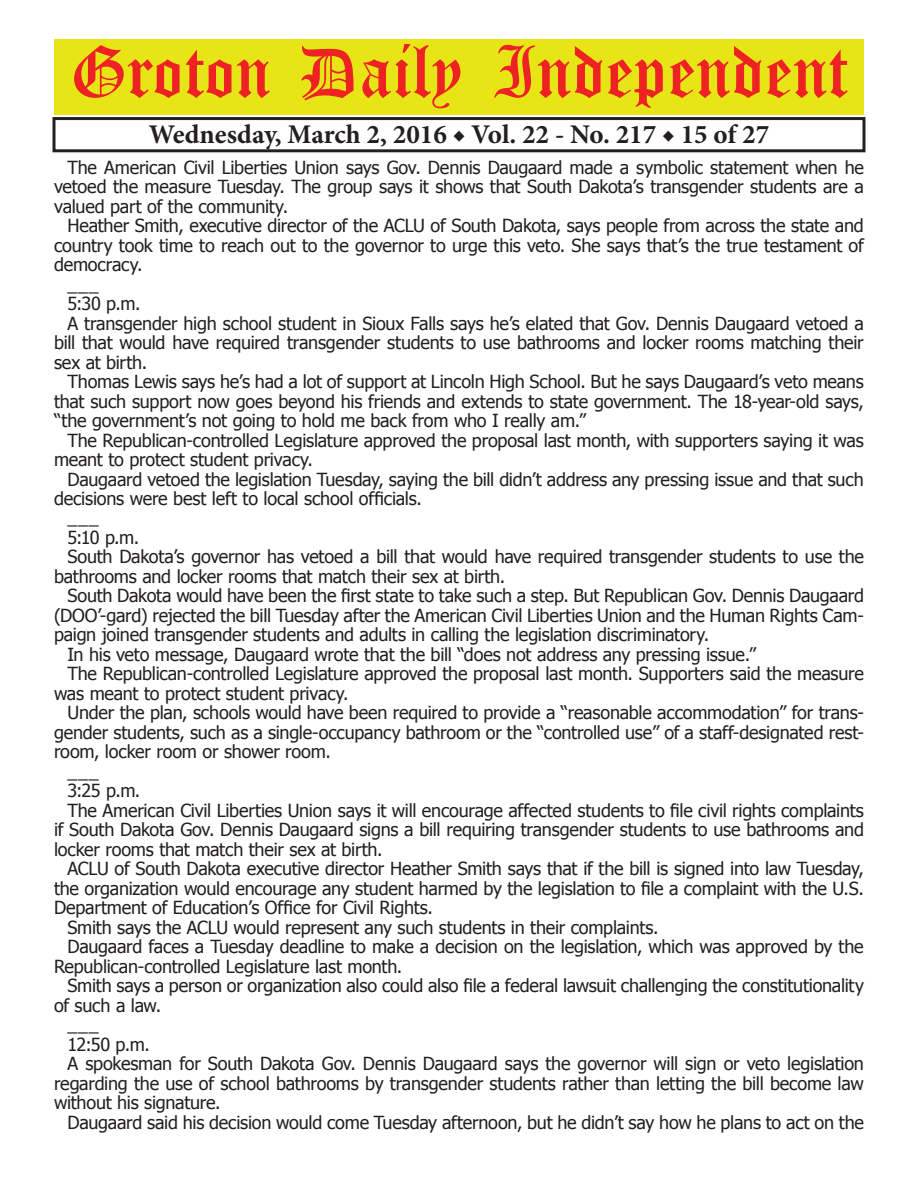
<style>
.page{position:relative;width:918px;height:1188px;background:#fff}
.page>*{position:absolute;margin:0;border:0;box-sizing:border-box;transform-origin:0 0}
.t1{font:54px "Old English Five";color:#ee2123}
.t2{font:700 27px "Minion Pro";color:#231f20}
.t3{font:18px/19.5px "Tahoma";letter-spacing:-.01em;color:#231f20;text-align:justify}
</style>
<div class="page">
<div style="left:52px;top:117px;width:814px;height:35px;border:3px solid #231f20"></div>
<div style="left:54px;top:40px;width:810px;height:75px;background:#e7e515"></div>
<h1 class="t1" style="left:70px;top:47px;width:779px">Groton Daily Independent</h1>
<h2 class="t2" style="left:149px;top:116px;width:622px">Wednesday, March 2, 2016 ◆ Vol. 22 - No. 217 ◆ 15 of 27</h2>
<p class="t3" style="left:54px;top:156px;width:811px;text-indent:14px">The American Civil Liberties Union says Gov. Dennis Daugaard made a symbolic statement when he vetoed the measure Tuesday. The group says it shows that South Dakota’s transgender students are a valued part of the community.</p>
<p class="t3" style="left:68px;top:215px;width:798px">Heather Smith, executive director of the ACLU of South Dakota, says people from across the state and</p>
<p class="t3" style="left:54px;top:234px;width:811px">country took time to reach out to the governor to urge this veto. She says that’s the true testament of</p>
<p class="t3" style="left:54px;top:254px;width:90px">democracy.</p>
<p class="t3" style="left:68px;top:273px;width:33px">___</p>
<p class="t3" style="left:68px;top:293px;width:75px">5:30 p.m.</p>
<p class="t3" style="left:68px;top:312px;width:798px">A transgender high school student in Sioux Falls says he’s elated that Gov. Dennis Daugaard vetoed a</p>
<p class="t3" style="left:54px;top:332px;width:811px">bill that would have required transgender students to use bathrooms and locker rooms matching their</p>
<p class="t3" style="left:54px;top:351px;width:95px">sex at birth.</p>
<p class="t3" style="left:68px;top:371px;width:798px">Thomas Lewis says he’s had a lot of support at Lincoln High School. But he says Daugaard’s veto means</p>
<p class="t3" style="left:54px;top:390px;width:812px">that such support now goes beyond his friends and extends to state government. The 18-year-old says,</p>
<p class="t3" style="left:54px;top:410px;width:534px">“the government’s not going to hold me back from who I really am.”</p>
<p class="t3" style="left:68px;top:429px;width:798px">The Republican-controlled Legislature approved the proposal last month, with supporters saying it was</p>
<p class="t3" style="left:54px;top:449px;width:261px">meant to protect student privacy.</p>
<p class="t3" style="left:68px;top:468px;width:798px">Daugaard vetoed the legislation Tuesday, saying the bill didn’t address any pressing issue and that such</p>
<p class="t3" style="left:54px;top:488px;width:370px">decisions were best left to local school officials.</p>
<p class="t3" style="left:68px;top:507px;width:33px">___</p>
<p class="t3" style="left:68px;top:527px;width:73px">5:10 p.m.</p>
<p class="t3" style="left:68px;top:546px;width:798px">South Dakota’s governor has vetoed a bill that would have required transgender students to use the</p>
<p class="t3" style="left:54px;top:566px;width:453px">bathrooms and locker rooms that match their sex at birth.</p>
<p class="t3" style="left:68px;top:585px;width:798px">South Dakota would have been the first state to take such a step. But Republican Gov. Dennis Daugaard</p>
<p class="t3" style="left:54px;top:605px;width:812px">(DOO’-gard) rejected the bill Tuesday after the American Civil Liberties Union and the Human Rights Cam-</p>
<p class="t3" style="left:54px;top:624px;width:657px">paign joined transgender students and adults in calling the legislation discriminatory.</p>
<p class="t3" style="left:68px;top:644px;width:690px">In his veto message, Daugaard wrote that the bill “does not address any pressing issue.”</p>
<p class="t3" style="left:68px;top:663px;width:798px">The Republican-controlled Legislature approved the proposal last month. Supporters said the measure</p>
<p class="t3" style="left:54px;top:683px;width:296px">was meant to protect student privacy.</p>
<p class="t3" style="left:68px;top:702px;width:798px">Under the plan, schools would have been required to provide a “reasonable accommodation” for trans-</p>
<p class="t3" style="left:54px;top:722px;width:812px">gender students, such as a single-occupancy bathroom or the “controlled use” of a staff-designated rest-</p>
<p class="t3" style="left:54px;top:741px;width:278px">room, locker room or shower room.</p>
<p class="t3" style="left:68px;top:761px;width:33px">___</p>
<p class="t3" style="left:68px;top:780px;width:74px">3:25 p.m.</p>
<p class="t3" style="left:68px;top:800px;width:798px">The American Civil Liberties Union says it will encourage affected students to file civil rights complaints</p>
<p class="t3" style="left:54px;top:819px;width:811px">if South Dakota Gov. Dennis Daugaard signs a bill requiring transgender students to use bathrooms and</p>
<p class="t3" style="left:54px;top:839px;width:330px">locker rooms that match their sex at birth.</p>
<p class="t3" style="left:68px;top:858px;width:798px">ACLU of South Dakota executive director Heather Smith says that if the bill is signed into law Tuesday,</p>
<p class="t3" style="left:54px;top:878px;width:811px">the organization would encourage any student harmed by the legislation to file a complaint with the U.S.</p>
<p class="t3" style="left:54px;top:897px;width:381px">Department of Education’s Office for Civil Rights.</p>
<p class="t3" style="left:68px;top:917px;width:593px">Smith says the ACLU would represent any such students in their complaints.</p>
<p class="t3" style="left:68px;top:936px;width:798px">Daugaard faces a Tuesday deadline to make a decision on the legislation, which was approved by the</p>
<p class="t3" style="left:54px;top:956px;width:350px">Republican-controlled Legislature last month.</p>
<p class="t3" style="left:68px;top:975px;width:798px">Smith says a person or organization also could also file a federal lawsuit challenging the constitutionality</p>
<p class="t3" style="left:54px;top:995px;width:109px">of such a law.</p>
<p class="t3" style="left:68px;top:1014px;width:33px">___</p>
<p class="t3" style="left:68px;top:1034px;width:84px">12:50 p.m.</p>
<p class="t3" style="left:68px;top:1053px;width:798px">A spokesman for South Dakota Gov. Dennis Daugaard says the governor will sign or veto legislation</p>
<p class="t3" style="left:54px;top:1073px;width:811px">regarding the use of school bathrooms by transgender students rather than letting the bill become law</p>
<p class="t3" style="left:54px;top:1092px;width:168px">without his signature.</p>
<p class="t3" style="left:68px;top:1112px;width:798px">Daugaard said his decision would come Tuesday afternoon, but he didn’t say how he plans to act on the</p>
</div>
